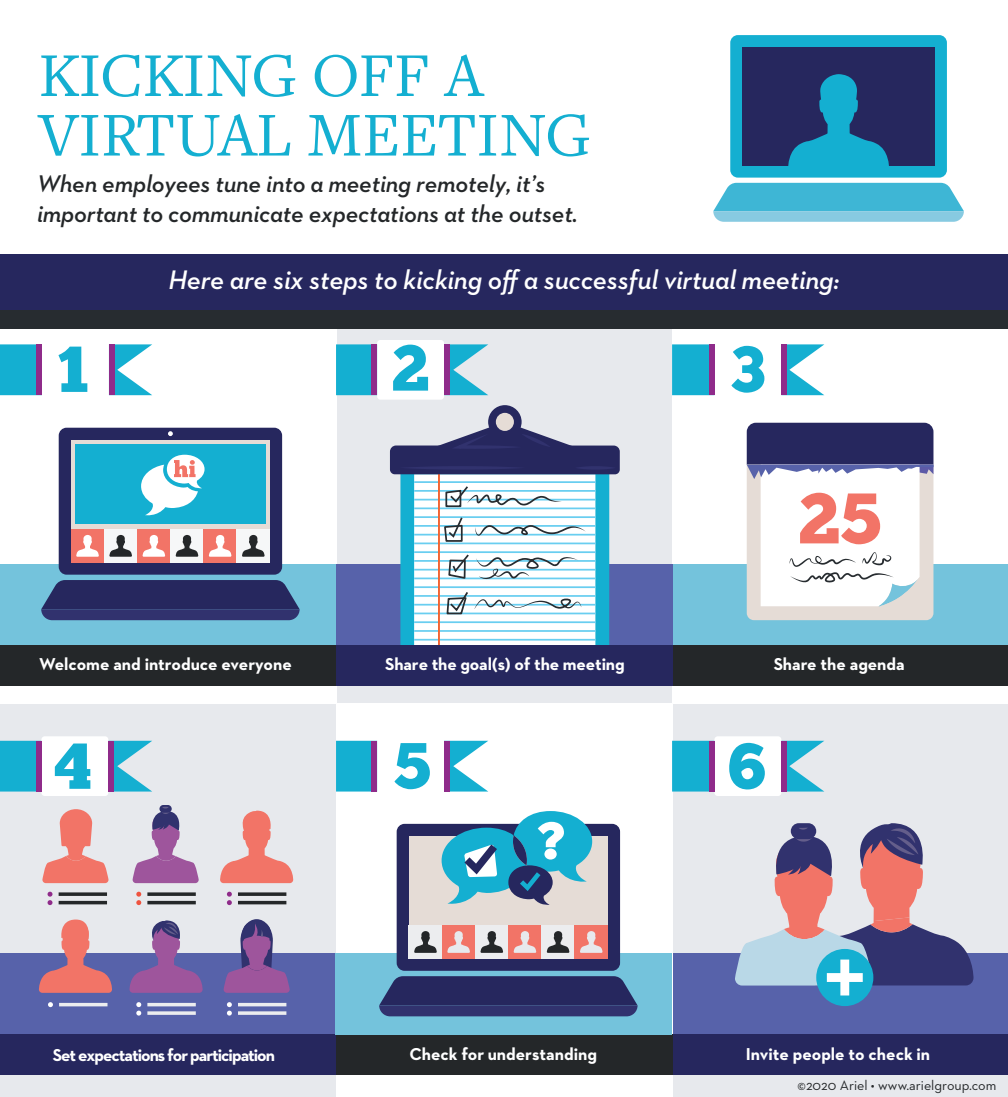
<style>
.page{position:relative;width:1008px;height:1097px;background:#fff}
.page>*{position:absolute;margin:0;border:0;box-sizing:border-box;transform-origin:0 0}
.t1{font:64.75px/59.5px "Freight Text Pro";letter-spacing:-.01em;color:#14afd1}
.t2{font:italic 600 27.3px "Neutraface 2 Text";letter-spacing:-.01em;color:#fff}
.t3{font:italic 600 24.5px/29.4px "Neutraface 2 Text";letter-spacing:-.01em;color:#242729}
.t4{font:700 17.5px "Neutraface 2 Text";letter-spacing:-.01em;color:#fff}
.t5{font:700 17.5px "Neutraface 2 Text";letter-spacing:-.055em;color:#fff}
.t6{font:14px "Neutraface 2 Text";color:#242729}
</style>
<div class="page">
<div style="left:0;top:293px;width:1008px;height:803px;background:#e7e9ed"></div>
<div style="left:0;top:310px;width:336px;height:393px;background:#fff"></div>
<div style="left:672px;top:310px;width:336px;height:393px;background:#fff"></div>
<div style="left:0;top:564px;width:336px;height:81px;background:#74c3dc"></div>
<div style="left:672px;top:564px;width:336px;height:81px;background:#74c3dc"></div>
<div style="left:336px;top:564px;width:336px;height:81px;background:#5762aa"></div>
<div style="left:0;top:953px;width:336px;height:81px;background:#5762aa"></div>
<div style="left:672px;top:953px;width:336px;height:81px;background:#5762aa"></div>
<div style="left:336px;top:703px;width:336px;height:393px;background:#fff"></div>
<div style="left:0;top:254px;width:1008px;height:56px;background:#26275e"></div>
<div style="left:400px;top:452px;width:209px;height:224px;background:#14afd1"></div>
<div style="left:414px;top:474px;width:181px;height:208px;background:#fff"></div>
<hr style="left:414px;top:481px;width:181px;height:2px;background:#69cef0">
<hr style="left:414px;top:490px;width:181px;height:1px;background:#69cef0">
<hr style="left:414px;top:498px;width:181px;height:2px;background:#69cef0">
<hr style="left:414px;top:507px;width:181px;height:2px;background:#69cef0">
<hr style="left:414px;top:516px;width:181px;height:2px;background:#69cef0">
<hr style="left:414px;top:525px;width:181px;height:1px;background:#69cef0">
<hr style="left:414px;top:533px;width:181px;height:2px;background:#69cef0">
<hr style="left:414px;top:542px;width:181px;height:2px;background:#69cef0">
<hr style="left:414px;top:551px;width:181px;height:2px;background:#69cef0">
<hr style="left:414px;top:560px;width:181px;height:1px;background:#69cef0">
<hr style="left:414px;top:568px;width:181px;height:2px;background:#69cef0">
<hr style="left:414px;top:577px;width:181px;height:2px;background:#69cef0">
<hr style="left:414px;top:586px;width:181px;height:2px;background:#69cef0">
<hr style="left:414px;top:595px;width:181px;height:1px;background:#69cef0">
<hr style="left:414px;top:603px;width:181px;height:2px;background:#69cef0">
<hr style="left:414px;top:612px;width:181px;height:2px;background:#69cef0">
<hr style="left:414px;top:621px;width:181px;height:2px;background:#69cef0">
<hr style="left:414px;top:630px;width:181px;height:1px;background:#69cef0">
<hr style="left:414px;top:638px;width:181px;height:2px;background:#69cef0">
<hr style="left:438px;top:468px;width:2px;height:208px;background:#f26530">
<div style="left:488px;top:405px;width:34px;height:33px;background:#26275e;border-radius:50%"></div>
<div style="left:496px;top:413px;width:18px;height:18px;background:#e5dcd6;border-radius:50%"></div>
<svg style="left:390px;top:422px;width:230px;height:52px"></svg>
<svg style="left:475px;top:525px;width:111px;height:10px"></svg>
<svg style="left:444px;top:486px;width:118px;height:22px"></svg>
<svg style="left:443px;top:516px;width:21px;height:26px"></svg>
<svg style="left:447px;top:554px;width:131px;height:26px"></svg>
<svg style="left:446px;top:592px;width:135px;height:23px"></svg>
<div style="left:0;top:310px;width:1008px;height:18px;background:#272c30"></div>
<div style="left:0;top:645px;width:336px;height:40px;background:#242729"></div>
<div style="left:672px;top:645px;width:336px;height:40px;background:#242729"></div>
<div style="left:336px;top:645px;width:336px;height:40px;background:#26275e"></div>
<div style="left:0;top:1033px;width:336px;height:41px;background:#26275e"></div>
<div style="left:672px;top:1033px;width:336px;height:41px;background:#26275e"></div>
<div style="left:336px;top:1033px;width:336px;height:41px;background:#242729"></div>
<div style="left:377px;top:340px;width:67px;height:59px;background:#fff;border-radius:3px"></div>
<svg style="left:0;top:344px;width:152px;height:51px"></svg>
<svg style="left:336px;top:344px;width:152px;height:51px"></svg>
<div style="left:41px;top:736px;width:67px;height:59px;background:#fff;border-radius:3px"></div>
<div style="left:714px;top:736px;width:67px;height:59px;background:#fff;border-radius:3px"></div>
<svg style="left:672px;top:344px;width:152px;height:51px"></svg>
<svg style="left:0;top:740px;width:152px;height:51px"></svg>
<svg style="left:336px;top:740px;width:152px;height:51px"></svg>
<svg style="left:672px;top:740px;width:152px;height:51px"></svg>
<div style="left:37px;top:344px;width:5px;height:51px;background:#8f2b8a"></div>
<div style="left:109px;top:344px;width:5px;height:51px;background:#8f2b8a"></div>
<div style="left:372px;top:344px;width:5px;height:51px;background:#8f2b8a"></div>
<div style="left:444px;top:344px;width:5px;height:51px;background:#8f2b8a"></div>
<div style="left:710px;top:344px;width:5px;height:51px;background:#8f2b8a"></div>
<div style="left:781px;top:344px;width:6px;height:51px;background:#8f2b8a"></div>
<div style="left:37px;top:740px;width:5px;height:51px;background:#8f2b8a"></div>
<div style="left:108px;top:740px;width:6px;height:51px;background:#8f2b8a"></div>
<div style="left:372px;top:740px;width:5px;height:51px;background:#8f2b8a"></div>
<div style="left:444px;top:740px;width:5px;height:51px;background:#8f2b8a"></div>
<div style="left:710px;top:740px;width:5px;height:51px;background:#8f2b8a"></div>
<div style="left:782px;top:740px;width:5px;height:51px;background:#8f2b8a"></div>
<div style="left:59px;top:427px;width:223px;height:147px;background:#26275e;border-radius:8px"></div>
<div style="left:71px;top:440px;width:199px;height:122px;background:#e5dcd6"></div>
<svg style="left:41px;top:580px;width:259px;height:40px"></svg>
<div style="left:71px;top:529px;width:33px;height:33px;background:#f27467"></div>
<svg style="left:168px;top:431px;width:5px;height:5px"></svg>
<svg style="left:76px;top:535px;width:23px;height:21px"></svg>
<div style="left:104px;top:529px;width:33px;height:33px;background:#f6f7f8"></div>
<svg style="left:109px;top:535px;width:23px;height:21px"></svg>
<div style="left:137px;top:529px;width:33px;height:33px;background:#f27467"></div>
<svg style="left:143px;top:535px;width:22px;height:21px"></svg>
<div style="left:170px;top:529px;width:34px;height:33px;background:#f6f7f8"></div>
<svg style="left:176px;top:535px;width:22px;height:21px"></svg>
<div style="left:204px;top:529px;width:33px;height:33px;background:#f27467"></div>
<svg style="left:209px;top:535px;width:22px;height:21px"></svg>
<div style="left:237px;top:529px;width:33px;height:33px;background:#f6f7f8"></div>
<svg style="left:242px;top:535px;width:23px;height:21px"></svg>
<div style="left:75px;top:444px;width:191px;height:80px;background:#14afd1"></div>
<svg style="left:42px;top:809px;width:67px;height:73px"></svg>
<svg style="left:224px;top:919px;width:66px;height:73px"></svg>
<svg style="left:130px;top:920px;width:73px;height:72px"></svg>
<svg style="left:220px;top:810px;width:73px;height:72px"></svg>
<div style="left:336px;top:953px;width:336px;height:81px;background:#74c3dc"></div>
<svg style="left:133px;top:806px;width:66px;height:76px"></svg>
<svg style="left:39px;top:919px;width:73px;height:73px"></svg>
<hr style="left:59px;top:892px;width:48px;height:3px;background:#242729">
<svg style="left:48px;top:891px;width:4px;height:13px"></svg>
<div style="left:397px;top:823px;width:223px;height:147px;background:#26275e;border-radius:8px"></div>
<div style="left:409px;top:836px;width:199px;height:122px;background:#e5dcd6"></div>
<svg style="left:379px;top:976px;width:259px;height:40px"></svg>
<div style="left:730px;top:35px;width:217px;height:142px;background:#14afd1;border-radius:8px"></div>
<div style="left:742px;top:47px;width:193px;height:119px;background:#26275e"></div>
<svg style="left:713px;top:183px;width:251px;height:39px"></svg>
<svg style="left:59px;top:900px;width:48px;height:4px"></svg>
<hr style="left:238px;top:892px;width:48px;height:3px;background:#242729">
<svg style="left:227px;top:891px;width:5px;height:13px"></svg>
<svg style="left:238px;top:900px;width:48px;height:4px"></svg>
<hr style="left:147px;top:892px;width:49px;height:3px;background:#242729">
<svg style="left:136px;top:891px;width:5px;height:13px"></svg>
<svg style="left:147px;top:900px;width:49px;height:4px"></svg>
<svg style="left:147px;top:1002px;width:49px;height:4px"></svg>
<svg style="left:136px;top:1002px;width:5px;height:13px"></svg>
<hr style="left:147px;top:1011px;width:49px;height:3px;background:#ecedef">
<svg style="left:238px;top:1002px;width:48px;height:4px"></svg>
<svg style="left:48px;top:1002px;width:5px;height:4px"></svg>
<svg style="left:59px;top:1002px;width:49px;height:4px"></svg>
<svg style="left:227px;top:1002px;width:5px;height:13px"></svg>
<hr style="left:238px;top:1011px;width:48px;height:3px;background:#ecedef">
<svg style="left:747px;top:422px;width:186px;height:198px"></svg>
<div style="left:409px;top:925px;width:33px;height:33px;background:#ecedef"></div>
<svg style="left:414px;top:931px;width:23px;height:21px"></svg>
<div style="left:442px;top:925px;width:33px;height:33px;background:#f27467"></div>
<svg style="left:447px;top:931px;width:23px;height:21px"></svg>
<div style="left:475px;top:925px;width:33px;height:33px;background:#ecedef"></div>
<svg style="left:481px;top:931px;width:22px;height:21px"></svg>
<div style="left:508px;top:925px;width:34px;height:33px;background:#f27467"></div>
<svg style="left:514px;top:931px;width:22px;height:21px"></svg>
<div style="left:542px;top:925px;width:33px;height:33px;background:#ecedef"></div>
<svg style="left:547px;top:931px;width:22px;height:21px"></svg>
<div style="left:575px;top:925px;width:33px;height:33px;background:#f27467"></div>
<svg style="left:580px;top:931px;width:23px;height:21px"></svg>
<svg style="left:442px;top:811px;width:150px;height:94px"></svg>
<svg style="left:141px;top:454px;width:64px;height:62px"></svg>
<div style="left:816px;top:948px;width:57px;height:57px;background:#14afd1;border-radius:50%"></div>
<svg style="left:735px;top:823px;width:239px;height:172px"></svg>
<svg style="left:788px;top:74px;width:101px;height:92px"></svg>
<div style="left:423px;top:709px;width:8px;height:8px;border:2px solid #fff;border-radius:50%"></div>
<h1 class="t1" style="left:38px;top:43px;width:554px">KICKING OFF A<br>VIRTUAL MEETING</h1>
<h3 class="t3" style="left:37px;top:169px;width:542px">When employees tune into a meeting remotely, it’s important to communicate expectations at the outset.</h3>
<h2 class="t2" style="left:168px;top:262px;width:673px">Here are six steps to kicking off a successful virtual meeting:</h2>
<p class="t4" style="left:39px;top:652px;width:254px">Welcome and introduce everyone</p>
<p class="t4" style="left:385px;top:652px;width:241px">Share the goal(s) of the meeting</p>
<p class="t4" style="left:774px;top:652px;width:133px">Share the agenda</p>
<p class="t5" style="left:53px;top:1043px;width:224px">Set expectations for participation</p>
<p class="t4" style="left:409px;top:1042px;width:189px">Check for understanding</p>
<p class="t4" style="left:746px;top:1042px;width:186px">Invite people to check in</p>
<p class="t6" style="left:798px;top:1075px;width:200px">©2020 Ariel • www.arielgroup.com</p>
</div>
